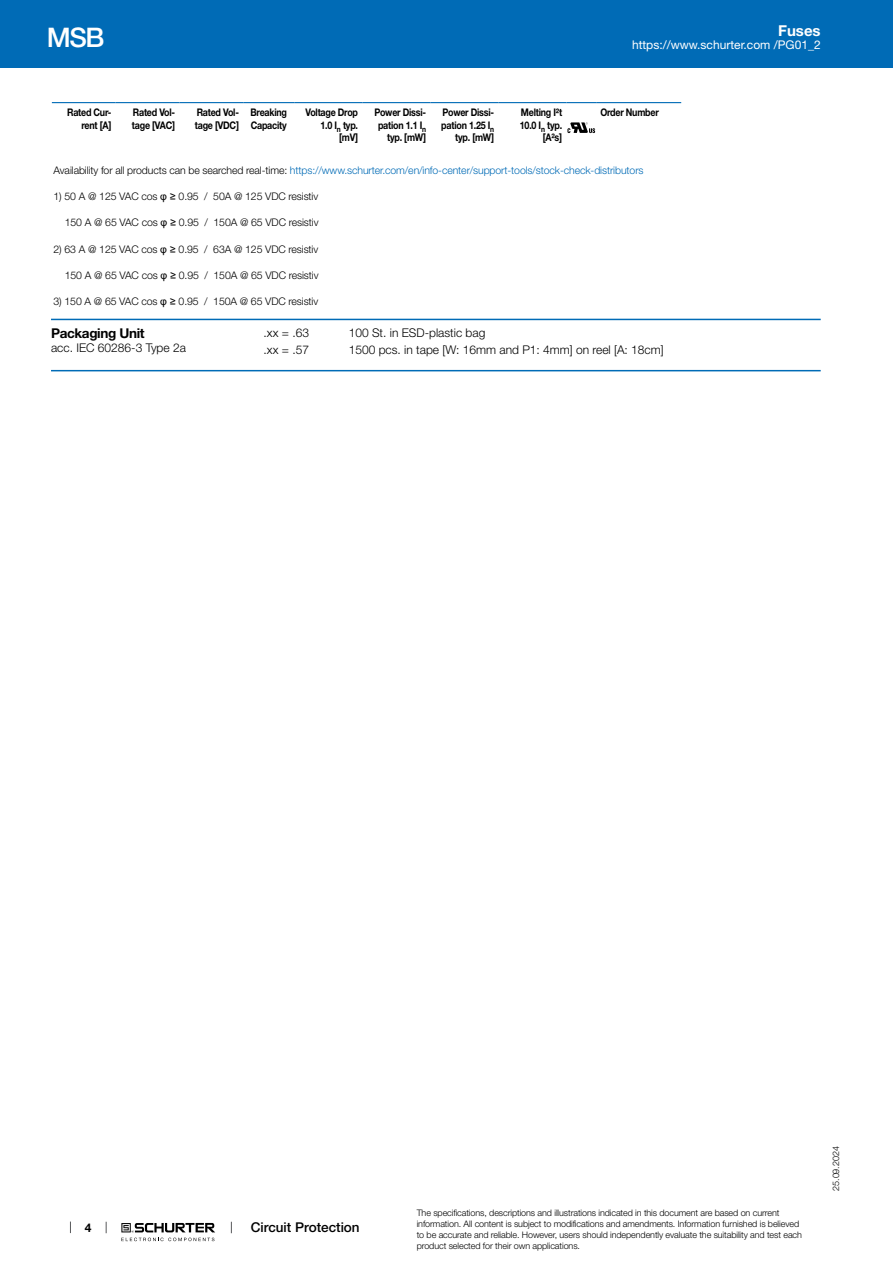
<style>
.page{position:relative;width:893px;height:1263px;background:#fff}
.page>*{position:absolute;margin:0;border:0;box-sizing:border-box;transform-origin:0 0}
.t1{font:500 27px "Helvetica Neue LT";color:#fff}
.t2{font:700 15px "Helvetica Neue LT";color:#fff}
.t3{font:500 13.5px "Helvetica Neue LT";color:#000}
.t4{font:700 13.5px "Helvetica Neue LT";letter-spacing:-.025em;color:#000}
.t5{font:300 12px "Helvetica Neue LT";color:#000}
.t6{font:12px "Helvetica Neue LT";color:#fff}
.t7{font:700 12px "Helvetica Neue LT";color:#000}
.t8{font:300 10.5px "Helvetica Neue LT";letter-spacing:-.01em;color:#000}
.t9{font:700 10.5px/12.6px "Helvetica Neue LT";letter-spacing:-.025em;color:#000;text-align:right;scale:.85 1}
.t10{font:300 10.5px "Helvetica Neue LT";letter-spacing:-.01em;color:#006bb6}
.t11{font:300 9px/10.8px "Helvetica Neue LT";letter-spacing:-.01em;color:#000}
.s1{color:#000}
.s2{font-family:"Arial Unicode MS";font-weight:400}
</style>
<div class="page">
<svg style="left:70px;top:1221px;width:1px;height:12px"></svg>
<svg style="left:121px;top:1223px;width:94px;height:18px"></svg>
<div style="left:0;top:0;width:893px;height:68px;background:#006bb6"></div>
<hr style="left:52px;top:102px;width:64px;height:1px;background:#006bb6">
<hr style="left:116px;top:102px;width:63px;height:1px;background:#006bb6">
<hr style="left:179px;top:102px;width:64px;height:1px;background:#006bb6">
<hr style="left:243px;top:102px;width:51px;height:1px;background:#006bb6">
<hr style="left:294px;top:102px;width:68px;height:1px;background:#006bb6">
<hr style="left:362px;top:102px;width:68px;height:1px;background:#006bb6">
<hr style="left:430px;top:102px;width:68px;height:1px;background:#006bb6">
<hr style="left:498px;top:102px;width:68px;height:1px;background:#006bb6">
<hr style="left:566px;top:102px;width:30px;height:1px;background:#006bb6">
<hr style="left:596px;top:102px;width:85px;height:1px;background:#006bb6">
<svg style="left:52px;top:103px;width:629px;height:31px"></svg>
<hr style="left:51px;top:319px;width:770px;height:1px;background:#006bb6">
<hr style="left:51px;top:370px;width:770px;height:1px;background:#006bb6">
<h1 class="t1" style="left:47px;top:21px;width:59px">MSB</h1>
<h2 class="t2" style="left:778px;top:21px;width:44px">Fuses</h2>
<h3 class="t6" style="left:632px;top:38px;width:190px">https://www.schurter.com /PG01_2</h3>
<p class="t9" style="left:67px;top:106px;width:54px">Rated Cur&shy;rent [A]</p>
<p class="t9" style="left:132px;top:106px;width:52px;text-align:left">Rated Vol&shy;tage [VAC]</p>
<p class="t9" style="left:195px;top:106px;width:53px;text-align:left">Rated Vol&shy;tage [VDC]</p>
<p class="t9" style="left:251px;top:106px;width:44px;text-align:left">Breaking<br>Capacity</p>
<p class="t9" style="left:305px;top:106px;width:63px">Voltage Drop<br>1.0 I<sub>n</sub> typ. [mV]</p>
<p class="t9" style="left:374px;top:106px;width:62px">Power Dissi&shy;pation 1.1 I<sub>n </sub>typ. [mW]</p>
<p class="t9" style="left:441px;top:106px;width:64px">Power Dissi&shy;pation 1.25 I<sub>n </sub>typ. [mW]</p>
<p class="t9" style="left:520px;top:106px;width:51px">Melting I²t<br>10.0 I<sub>n</sub> typ. [A²s]</p>
<p class="t9" style="left:600px;top:106px;width:70px">Order Number</p>
<p class="t10" style="left:54px;top:164px;width:591px"><span class="s1">Availability for all products can be searched real-time:</span> https://www.schurter.com/en/info-center/support-tools/stock-check-distributors</p>
<p class="t8" style="left:54px;top:190px;width:266px">1) 50 A @ 125 VAC cos <span class="s2">φ ≥</span> 0.95 / 50A @ 125 VDC resistiv</p>
<p class="t8" style="left:65px;top:216px;width:255px">150 A @ 65 VAC cos <span class="s2">φ ≥</span> 0.95 / 150A @ 65 VDC resistiv</p>
<p class="t8" style="left:54px;top:242px;width:266px">2) 63 A @ 125 VAC cos <span class="s2">φ ≥</span> 0.95 / 63A @ 125 VDC resistiv</p>
<p class="t8" style="left:65px;top:269px;width:255px">150 A @ 65 VAC cos <span class="s2">φ ≥</span> 0.95 / 150A @ 65 VDC resistiv</p>
<p class="t8" style="left:54px;top:295px;width:266px">3) 150 A @ 65 VAC cos <span class="s2">φ ≥</span> 0.95 / 150A @ 65 VDC resistiv</p>
<h3 class="t4" style="left:51px;top:325px;width:95px">Packaging Unit</h3>
<h3 class="t5" style="left:51px;top:341px;width:136px">acc. IEC 60286-3 Type 2a</h3>
<h3 class="t5" style="left:264px;top:325px;width:47px">.xx = .63</h3>
<h3 class="t5" style="left:349px;top:325px;width:138px">100 St. in ESD-plastic bag</h3>
<h3 class="t5" style="left:264px;top:342px;width:47px">.xx = .57</h3>
<h3 class="t5" style="left:349px;top:342px;width:317px">1500 pcs. in tape [W: 16mm and P1: 4mm] on reel [A: 18cm]</h3>
<h3 class="t7" style="left:85px;top:1220px;width:8px">4</h3>
<h3 class="t3" style="left:251px;top:1219px;width:110px">Circuit Protection</h3>
<p class="t11" style="left:417px;top:1207px;width:387px">The specifications, descriptions and illustrations indicated in this document are based on current information. All content is subject to modifications and amendments. Information furnished is believed to be accurate and reliable. However, users should independently evaluate the suitability and test each product selected for their own applications.</p>
<p class="t11" style="left:830px;top:1191px;width:46px;rotate:-90deg">25.09.2024</p>
</div>
